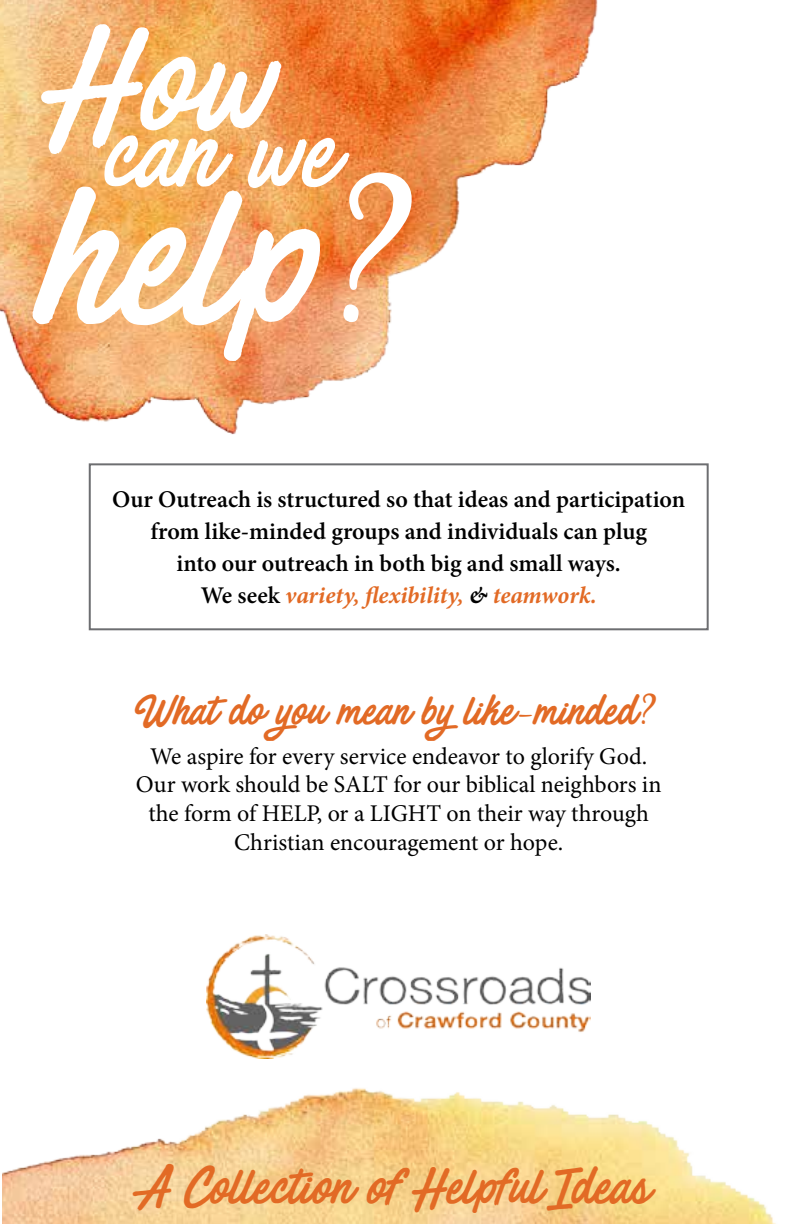
<style>
.page{position:relative;width:792px;height:1224px;background:#fff}
.page>*{position:absolute;margin:0;border:0;box-sizing:border-box;transform-origin:0 0}
.t1{font:193.8px "Painted Paradise";color:#fff}
.t2{font:140.4px "Painted Paradise";color:#fff}
.t3{font:97.6px "Painted Paradise";color:#fff}
.t4{font:49px "Painted Paradise";color:#e26a25}
.t5{font:40px "Painted Paradise";color:#e26a25}
.t6{font:600 24px/32px "Minion Pro";color:#000;text-align:center}
.t7{font:24px/28.8px "Minion Pro";color:#000;text-align:center}
.s1{font-family:"Black Jack"}
.s2{font-weight:700;font-style:italic;color:#e26a25}
.s3{font-weight:700;font-style:italic}
</style>
<div class="page">
<div style="left:89px;top:463px;width:620px;height:167px;border:2px solid #6d6e71"></div>
<img style="left:1px;top:0;width:597px;height:435px">
<img style="left:207px;top:935px;width:384px;height:124px">
<img style="left:2px;top:1088px;width:774px;height:136px">
<h2 class="t2" style="left:48px;top:12px;width:230px">How</h2>
<h3 class="t3" style="left:105px;top:105px;width:234px">can we</h3>
<h1 class="t1" style="left:42px;top:162px;width:377px">help<span class="s1">?</span></h1>
<p class="t6" style="left:112px;top:483px;width:575px">Our Outreach is structured so that ideas and participation from like-minded groups and individuals can plug<br>into our outreach in both big and small ways.<br>We seek <span class="s2">variety, flexibility,</span> <span class="s3">&amp;</span> <span class="s2">teamwork.</span></p>
<h3 class="t5" style="left:137px;top:691px;width:522px">What do you mean by like<span class="s1">-</span>minded<span class="s1">?</span></h3>
<p class="t7" style="left:136px;top:742px;width:527px">We aspire for every service endeavor to glorify God.<br>Our work should be SALT for our biblical neighbors in the form of HELP, or a LIGHT on their way through Christian encouragement or hope.</p>
<h3 class="t4" style="left:143px;top:1163px;width:510px">A Collection of Helpful Ideas</h3>
</div>
